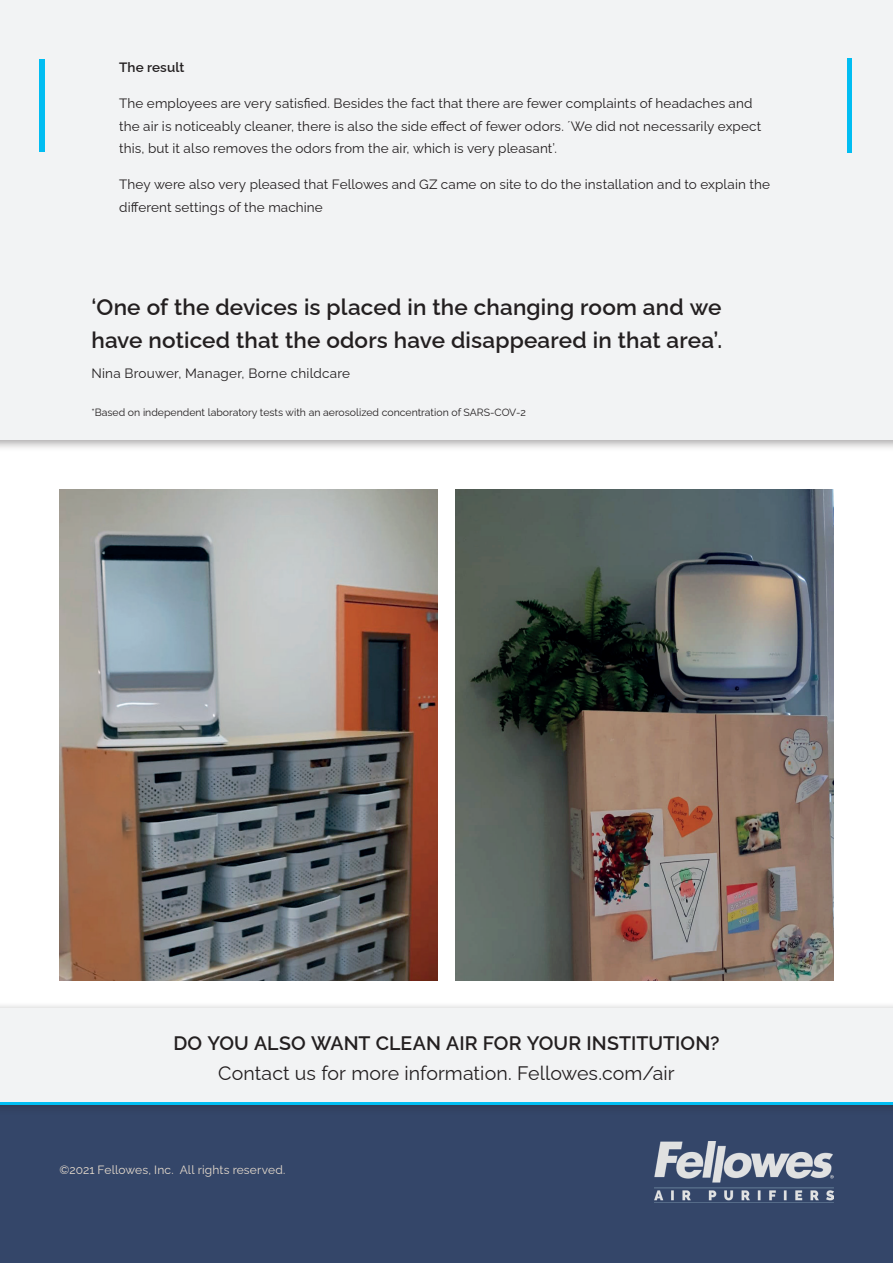
<style>
.page{position:relative;width:893px;height:1263px;background:#fff}
.page>*{position:absolute;margin:0;border:0;box-sizing:border-box;transform-origin:0 0}
.t1{font:600 22.5px/33px "Raleway";letter-spacing:.005em;color:#231f20}
.t2{font:19.5px "Raleway";letter-spacing:.005em;color:#231f20}
.t3{font:600 19.5px "Raleway";letter-spacing:.005em;color:#231f20}
.t4{font:13.5px/22.5px "Raleway";letter-spacing:.01em;color:#231f20}
.t5{font:600 13.5px "Raleway";letter-spacing:.005em;color:#231f20}
.t6{font:12px "Raleway";letter-spacing:.01em;color:#e6dbcd}
.t7{font:10.5px "Raleway";color:#231f20}
</style>
<div class="page">
<div style="left:0;top:0;width:893px;height:451px;background:#231f20;opacity:.4"></div>
<div style="left:0;top:0;width:893px;height:439px;background:#f2f3f4"></div>
<div style="left:847px;top:58px;width:5px;height:94px;background:#01bdf2"></div>
<div style="left:39px;top:60px;width:6px;height:92px;background:#01bdf2"></div>
<div style="left:0;top:1103px;width:893px;height:160px;background:#344669"></div>
<img style="left:654px;top:1142px;width:179px;height:59px">
<div style="left:0;top:1002px;width:893px;height:114px;background:#231f20;opacity:.4"></div>
<div style="left:0;top:1008px;width:893px;height:95px;background:#f2f3f4"></div>
<hr style="left:0;top:1102px;width:893px;height:3px;background:#01bdf2">
<img style="left:60px;top:489px;width:377px;height:491px">
<img style="left:455px;top:489px;width:378px;height:491px">
<p class="t5" style="left:119px;top:57px;width:67px">The result</p>
<p class="t4" style="left:119px;top:91px;width:644px">The employees are very satisfied. Besides the fact that there are fewer complaints of headaches and the air is noticeably cleaner, there is also the side effect of fewer odors. ´We did not necessarily expect this, but it also removes the odors from the air, which is very pleasant’.</p>
<p class="t4" style="left:119px;top:172px;width:652px">They were also very pleased that Fellowes and GZ came on site to do the installation and to explain the different settings of the machine</p>
<h1 class="t1" style="left:91px;top:288px;width:632px">‘One of the devices is placed in the changing room and we have noticed that the odors have disappeared in that area’.</h1>
<p class="t4" style="left:91px;top:360px;width:260px">Nina Brouwer, Manager, Borne childcare</p>
<p class="t7" style="left:91px;top:404px;width:436px">*Based on independent laboratory tests with an aerosolized concentration of SARS-COV-2</p>
<h2 class="t3" style="left:173px;top:1027px;width:548px">DO YOU ALSO WANT CLEAN AIR FOR YOUR INSTITUTION?</h2>
<h2 class="t2" style="left:218px;top:1057px;width:458px">Contact us for more information. Fellowes.com/air</h2>
<p class="t6" style="left:60px;top:1160px;width:227px">©2021 Fellowes, Inc. All rights reserved.</p>
</div>
